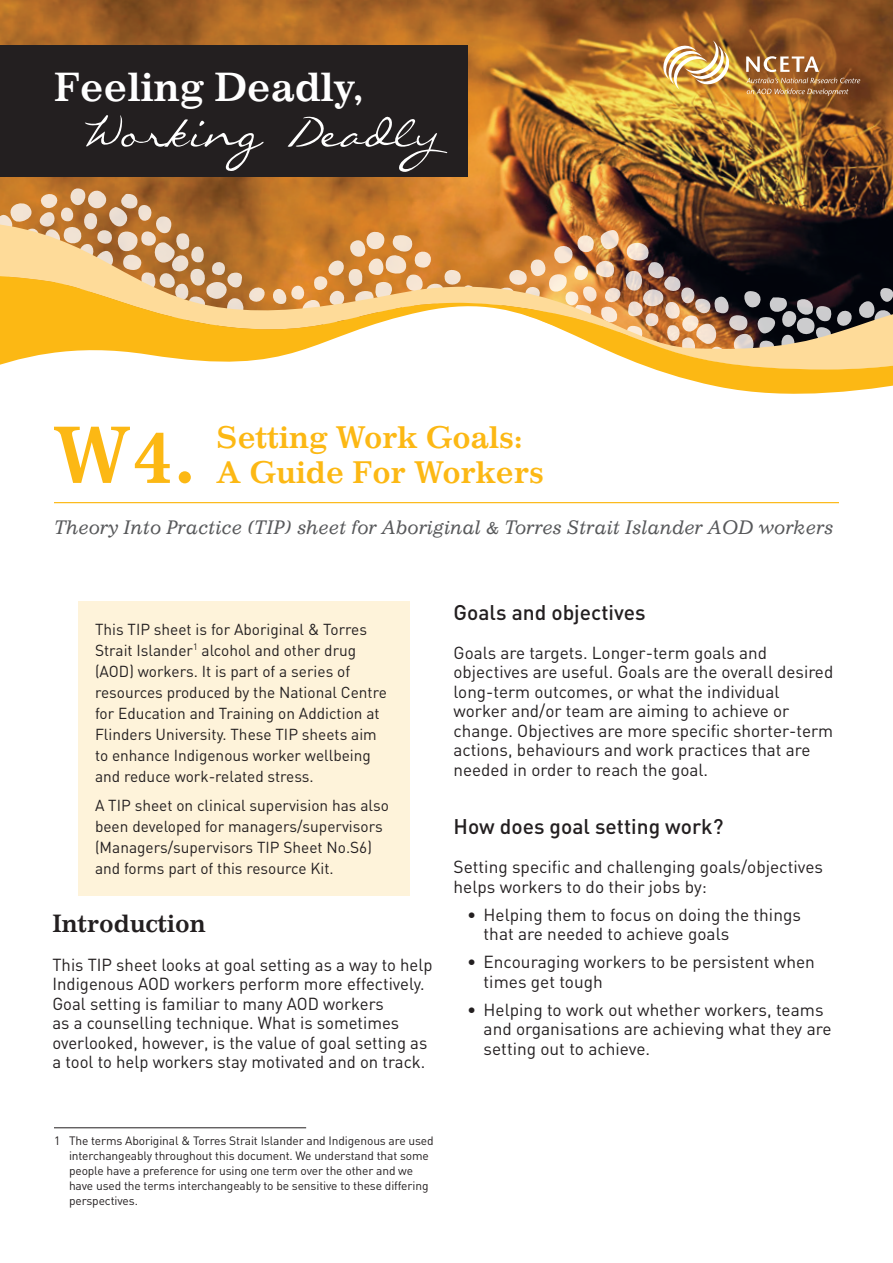
<style>
.page{position:relative;width:893px;height:1263px;background:#fff}
.page>*{position:absolute;margin:0;border:0;box-sizing:border-box;transform-origin:0 0}
.t1{font:700 77.7px "Impressum";color:#fcb814}
.t2{font:59.85px "Callie Hand";color:#fff}
.t3{font:700 39.15px "Impressum";color:#fff}
.t4{font:700 30px/34.5px "Impressum";color:#fcb814}
.t5{font:700 24px "Impressum";color:#231f20}
.t6{font:500 21px "DIN";color:#231f20}
.t7{font:italic 18.75px "Impressum";color:#57585a}
.t8{font:17.25px/19.5px "DIN";color:#231f20}
.t9{font:15.75px/21px "DIN";color:#231f20}
.t10{font:12px/15px "DIN";letter-spacing:-.01em;color:#231f20}
</style>
<div class="page">
<img style="left:0;top:0;width:893px;height:188px">
<svg style="left:0;top:188px;width:893px;height:30px;background:#a16731"></svg>
<svg style="left:0;top:218px;width:893px;height:49px;background:#9c6d40"></svg>
<svg style="left:0;top:267px;width:893px;height:127px"></svg>
<div style="left:0;top:45px;width:468px;height:132px;background:#231f20"></div>
<svg style="left:746px;top:56px;width:73px;height:16px"></svg>
<svg style="left:746px;top:78px;width:114px;height:18px;background:#a57244"></svg>
<img style="left:663px;top:40px;width:68px;height:50px">
<hr style="left:54px;top:502px;width:785px;height:1px;background:#fcb814">
<hr style="left:54px;top:1127px;width:252px;height:1px;background:#231f20">
<div style="left:78px;top:601px;width:332px;height:294px;background:#fef3da"></div>
<h3 class="t3" style="left:54px;top:64px;width:311px">Feeling Deadly,</h3>
<h2 class="t2" style="left:77px;top:91px;width:363px">Working Deadly</h2>
<h1 class="t1" style="left:53px;top:408px;width:144px">W4.</h1>
<h3 class="t4" style="left:216px;top:420px;width:330px">Setting Work Goals:<br>A Guide For Workers</h3>
<p class="t7" style="left:54px;top:516px;width:781px">Theory Into Practice (TIP) sheet for Aboriginal &amp; Torres Strait Islander AOD workers</p>
<p class="t9" style="left:95px;top:618px;width:293px">This TIP sheet is for Aboriginal &amp; Torres Strait Islander<sup>1</sup> alcohol and other drug (AOD) workers. It is part of a series of resources produced by the National Centre for Education and Training on Addiction at Flinders University. These TIP sheets aim to enhance Indigenous worker wellbeing and reduce work-related stress.</p>
<p class="t9" style="left:95px;top:795px;width:295px">A TIP sheet on clinical supervision has also been developed for managers/supervisors (Managers/supervisors TIP Sheet No.S6) and forms part of this resource Kit.</p>
<h3 class="t5" style="left:52px;top:909px;width:155px">Introduction</h3>
<p class="t8" style="left:52px;top:954px;width:382px">This TIP sheet looks at goal setting as a way to help Indigenous AOD workers perform more effectively.<br>Goal setting is familiar to many AOD workers<br>as a counselling technique. What is sometimes overlooked, however, is the value of goal setting as a tool to help workers stay motivated and on track.</p>
<p class="t6" style="left:454px;top:599px;width:193px">Goals and objectives</p>
<p class="t8" style="left:454px;top:642px;width:381px">Goals are targets. Longer-term goals and objectives are useful. Goals are the overall desired long-term outcomes, or what the individual worker and/or team are aiming to achieve or change. Objectives are more specific shorter-term actions, behaviours and work practices that are needed in order to reach the goal.</p>
<p class="t6" style="left:454px;top:813px;width:271px">How does goal setting work?</p>
<p class="t8" style="left:454px;top:857px;width:371px">Setting specific and challenging goals/objectives helps workers to do their jobs by:</p>
<p class="t8" style="left:484px;top:904px;width:319px;text-indent:-17px">• Helping them to focus on doing the things that are needed to achieve goals</p>
<p class="t8" style="left:484px;top:952px;width:333px;text-indent:-17px">• Encouraging workers to be persistent when times get tough</p>
<p class="t8" style="left:484px;top:999px;width:349px;text-indent:-17px">• Helping to work out whether workers, teams and organisations are achieving what they are setting out to achieve.</p>
<p class="t10" style="left:69px;top:1133px;width:366px;text-indent:-15px">1 The terms Aboriginal &amp; Torres Strait Islander and Indigenous are used interchangeably throughout this document. We understand that some people have a preference for using one term over the other and we have used the terms interchangeably to be sensitive to these differing perspectives.</p>
</div>
